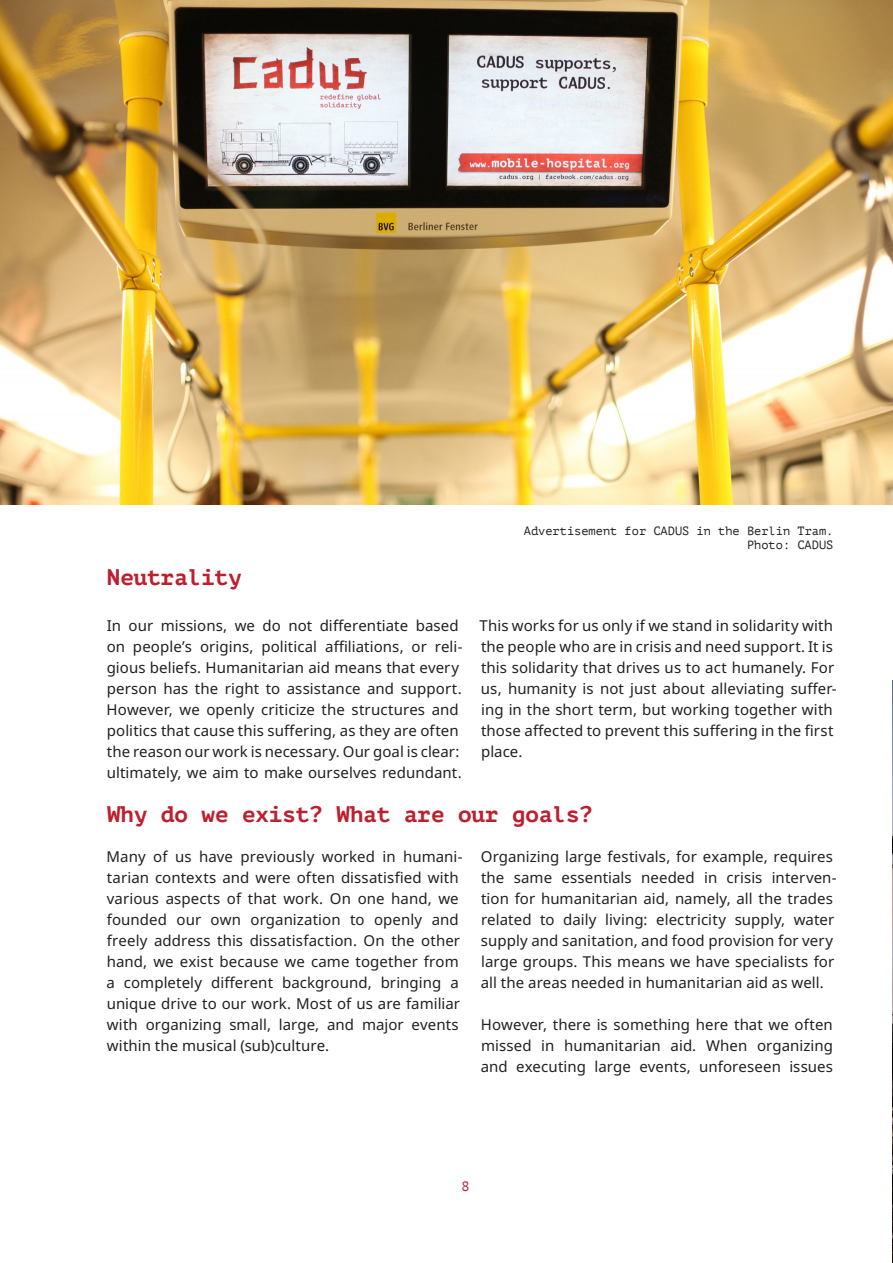
<style>
.page{position:relative;width:893px;height:1263px;background:#fff}
.page>*{position:absolute;margin:0;border:0;box-sizing:border-box;transform-origin:0 0}
.Überschrift_2{font:700 22.5px "PT Mono";color:#be1f2f}
.Fließtext{font:15px/21px "Noto Sans";letter-spacing:.005em;color:#231f20}
.t1{font:13.5px "PT Mono";color:#be1f2f}
.Bildunterschrift{font:12px/14.4px "PT Mono";color:#231f20;text-align:right}
</style>
<div class="page">
<img style="left:0;top:0;width:892px;height:505px">
<img style="left:892px;top:681px;width:1px;height:582px">
<p class="Bildunterschrift" style="left:524px;top:524px;width:311px">Advertisement for CADUS in the Berlin Tram.<br>Photo: CADUS</p>
<p class="Überschrift_2" style="left:107px;top:564px;width:136px">Neutrality</p>
<p class="Fließtext" style="left:107px;top:615px;width:357px">In our missions, we do not differentiate based on people’s origins, political affiliations, or reli&shy;gious beliefs. Humanitarian aid means that every person has the right to assistance and support.<br>However, we openly criticize the structures and politics that cause this suffering, as they are often the reason our work is necessary. Our goal is clear: ultimately, we aim to make ourselves redundant.</p>
<p class="Fließtext" style="left:479px;top:615px;width:359px">This works for us only if we stand in solidarity with the people who are in crisis and need support. It is this solidarity that drives us to act humanely. For us, humanity is not just about alleviating suffer&shy;ing in the short term, but working together with those affected to prevent this suffering in the first place.</p>
<p class="Überschrift_2" style="left:107px;top:801px;width:488px">Why do we exist? What are our goals?</p>
<p class="Fließtext" style="left:107px;top:846px;width:357px">Many of us have previously worked in humani&shy;tarian contexts and were often dissatisfied with various aspects of that work. On one hand, we founded our own organization to openly and freely address this dissatisfaction. On the other hand, we exist because we came together from a completely different background, bringing a unique drive to our work. Most of us are familiar with organizing small, large, and major events within the musical (sub)culture.</p>
<p class="Fließtext" style="left:481px;top:846px;width:357px">Organizing large festivals, for example, requires the same essentials needed in crisis interven&shy;tion for humanitarian aid, namely, all the trades related to daily living: electricity supply, water supply and sanitation, and food provision for very large groups. This means we have specialists for all the areas needed in humanitarian aid as well.</p>
<p class="Fließtext" style="left:481px;top:1014px;width:354px;text-align:justify">However, there is something here that we often missed in humanitarian aid. When organizing and executing large events, unforeseen issues</p>
<p class="t1" style="left:462px;top:1178px;width:10px">8</p>
</div>
